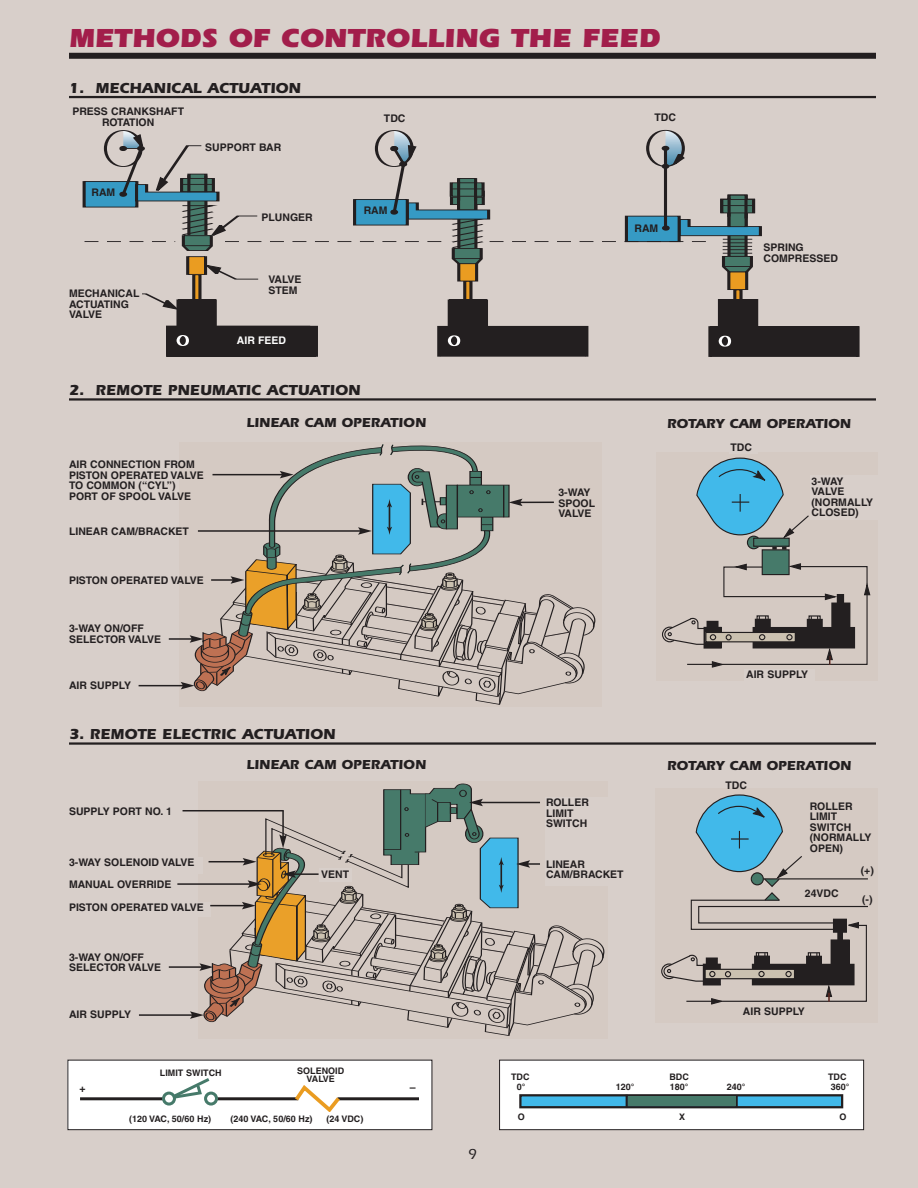
<style>
.page{position:relative;width:918px;height:1188px;background:#d8cfca}
.page>*{position:absolute;margin:0;border:0;box-sizing:border-box;transform-origin:0 0}
.t1{font:900 27px "Itc Eras";color:#a21e4b}
.t2{font:700 15px "Itc Eras";color:#231f20}
.t3{font:500 15px "Itc Eras";color:#231f20}
.t4{font:700 13.5px "Itc Eras";color:#231f20}
.t5{font:700 10.5px/10.5px "Helvetica";color:#231f20}
.t6{font:700 10.5px "Helvetica";color:#fff}
.t7{font:700 9px/8.2px "Helvetica";color:#231f20;text-align:center}
</style>
<div class="page">
<div style="left:194px;top:275px;width:6px;height:26px;background:#ea9c21"></div>
<div style="left:193px;top:274px;width:8px;height:28px;border:2px solid #231f20"></div>
<div style="left:188px;top:257px;width:17px;height:17px;background:#ea9c21"></div>
<div style="left:187px;top:256px;width:19px;height:19px;border:2px solid #231f20"></div>
<div style="left:735px;top:290px;width:6px;height:26px;background:#ea9c21"></div>
<div style="left:734px;top:289px;width:8px;height:28px;border:2px solid #231f20"></div>
<div style="left:729px;top:272px;width:18px;height:18px;background:#ea9c21"></div>
<div style="left:728px;top:271px;width:20px;height:19px;border:2px solid #231f20"></div>
<div style="left:464px;top:281px;width:7px;height:27px;background:#ea9c21"></div>
<div style="left:464px;top:280px;width:8px;height:28px;border:2px solid #231f20"></div>
<div style="left:459px;top:263px;width:18px;height:18px;background:#ea9c21"></div>
<div style="left:458px;top:262px;width:19px;height:20px;border:2px solid #231f20"></div>
<div style="left:729px;top:195px;width:17px;height:61px;background:#467a6a"></div>
<div style="left:728px;top:194px;width:19px;height:63px;border:2px solid #231f20"></div>
<svg style="left:451px;top:258px;width:32px;height:7px"></svg>
<hr style="left:723px;top:252px;width:29px;height:2px;background:#231f20">
<div style="left:454px;top:249px;width:28px;height:10px;background:#467a6a"></div>
<div style="left:452px;top:248px;width:30px;height:11px;border:2px solid #231f20"></div>
<svg style="left:722px;top:266px;width:31px;height:7px"></svg>
<div style="left:723px;top:256px;width:28px;height:10px;background:#467a6a"></div>
<div style="left:723px;top:256px;width:29px;height:11px;border:2px solid #231f20"></div>
<div style="left:83px;top:181px;width:55px;height:27px;border:2px solid #231f20"></div>
<div style="left:710px;top:327px;width:148px;height:29px;background:#231f20"></div>
<div style="left:709px;top:326px;width:150px;height:31px;border:2px solid #231f20"></div>
<div style="left:167px;top:326px;width:149px;height:30px;background:#231f20"></div>
<div style="left:167px;top:325px;width:150px;height:32px;border:2px solid #231f20"></div>
<div style="left:167px;top:325px;width:143px;height:32px;border:2px solid #231f20"></div>
<div style="left:178px;top:300px;width:38px;height:28px;background:#231f20"></div>
<div style="left:177px;top:299px;width:39px;height:30px;border:2px solid #231f20"></div>
<svg style="left:204px;top:265px;width:55px;height:15px"></svg>
<svg style="left:142px;top:293px;width:38px;height:17px"></svg>
<div style="left:177px;top:335px;width:11px;height:11px;border:2px solid #fff;border-radius:50%"></div>
<div style="left:439px;top:326px;width:148px;height:30px;background:#231f20"></div>
<div style="left:438px;top:326px;width:150px;height:31px;border:2px solid #231f20"></div>
<div style="left:449px;top:335px;width:11px;height:11px;border:2px solid #fff;border-radius:50%"></div>
<div style="left:449px;top:300px;width:37px;height:28px;background:#231f20"></div>
<div style="left:448px;top:299px;width:39px;height:30px;border:2px solid #231f20"></div>
<div style="left:720px;top:299px;width:37px;height:28px;background:#231f20"></div>
<div style="left:719px;top:299px;width:39px;height:29px;border:2px solid #231f20"></div>
<div style="left:719px;top:335px;width:11px;height:12px;border:2px solid #fff;border-radius:50%"></div>
<svg style="left:85px;top:130px;width:677px;height:121px"></svg>
<div style="left:69px;top:53px;width:807px;height:6px;background:#231f20"></div>
<div style="left:179px;top:442px;width:423px;height:264px;background:#d5cac3"></div>
<div style="left:198px;top:781px;width:410px;height:257px;background:#d5cac3"></div>
<hr style="left:69px;top:96px;width:807px;height:2px;background:#231f20">
<hr style="left:69px;top:398px;width:807px;height:3px;background:#231f20">
<hr style="left:69px;top:742px;width:807px;height:3px;background:#231f20">
<div style="left:545px;top:797px;width:82px;height:89px;background:#d8cfca"></div>
<hr style="left:183px;top:810px;width:101px;height:1px;background:#231f20">
<hr style="left:169px;top:966px;width:33px;height:2px;background:#231f20">
<hr style="left:139px;top:1014px;width:54px;height:2px;background:#231f20">
<hr style="left:177px;top:883px;width:73px;height:2px;background:#231f20">
<svg style="left:190px;top:784px;width:415px;height:252px"></svg>
<div style="left:320px;top:868px;width:32px;height:14px;background:#d8cfca"></div>
<div style="left:68px;top:1060px;width:364px;height:70px;background:#fff"></div>
<div style="left:68px;top:1060px;width:364px;height:70px;border:1px solid #231f20"></div>
<div style="left:500px;top:1060px;width:364px;height:70px;background:#fff"></div>
<div style="left:499px;top:1060px;width:365px;height:70px;border:1px solid #231f20"></div>
<hr style="left:139px;top:685px;width:44px;height:1px;background:#231f20">
<hr style="left:169px;top:638px;width:23px;height:2px;background:#231f20">
<svg style="left:181px;top:444px;width:415px;height:261px"></svg>
<div style="left:656px;top:452px;width:222px;height:229px;background:#d5cac3"></div>
<div style="left:762px;top:550px;width:27px;height:25px;background:#467a6a"></div>
<div style="left:762px;top:549px;width:28px;height:26px;border:1px solid #231f20"></div>
<svg style="left:662px;top:562px;width:209px;height:106px"></svg>
<svg style="left:697px;top:457px;width:112px;height:93px"></svg>
<div style="left:754px;top:538px;width:35px;height:8px;background:#467a6a"></div>
<div style="left:753px;top:538px;width:37px;height:9px;border:1px solid #231f20"></div>
<div style="left:729px;top:441px;width:29px;height:13px;background:#d8cfca"></div>
<div style="left:810px;top:476px;width:68px;height:44px;background:#d8cfca"></div>
<div style="left:745px;top:669px;width:70px;height:13px;background:#d8cfca"></div>
<div style="left:655px;top:788px;width:222px;height:235px;background:#d5cac3"></div>
<svg style="left:661px;top:794px;width:207px;height:211px"></svg>
<hr style="left:80px;top:1097px;width:83px;height:3px;background:#231f20">
<hr style="left:217px;top:1097px;width:81px;height:3px;background:#231f20">
<hr style="left:338px;top:1097px;width:81px;height:3px;background:#231f20">
<svg style="left:291px;top:1085px;width:53px;height:27px"></svg>
<svg style="left:162px;top:1078px;width:56px;height:28px"></svg>
<div style="left:520px;top:1095px;width:322px;height:12px;background:#41b9ea"></div>
<div style="left:519px;top:1094px;width:324px;height:14px;border:2px solid #231f20"></div>
<svg style="left:626px;top:1095px;width:2px;height:12px"></svg>
<svg style="left:736px;top:1095px;width:2px;height:13px"></svg>
<div style="left:628px;top:1097px;width:108px;height:9px;background:#467a6a"></div>
<h1 class="t1" style="left:69px;top:22px;width:593px">METHODS OF CONTROLLING THE FEED</h1>
<h2 class="t2" style="left:69px;top:79px;width:234px">1. MECHANICAL ACTUATION</h2>
<p class="t5" style="left:72px;top:106px;width:113px;text-align:center">PRESS CRANKSHAFT<br>ROTATION</p>
<p class="t5" style="left:91px;top:187px;width:25px">RAM</p>
<p class="t5" style="left:205px;top:142px;width:78px">SUPPORT BAR</p>
<p class="t5" style="left:262px;top:212px;width:53px">PLUNGER</p>
<p class="t5" style="left:69px;top:288px;width:72px">MECHANICAL<br>ACTUATING<br>VALVE</p>
<p class="t5" style="left:268px;top:274px;width:35px">VALVE<br>STEM</p>
<p class="t6" style="left:237px;top:334px;width:51px">AIR FEED</p>
<p class="t5" style="left:384px;top:113px;width:23px">TDC</p>
<p class="t5" style="left:654px;top:112px;width:23px">TDC</p>
<p class="t5" style="left:364px;top:205px;width:25px">RAM</p>
<p class="t5" style="left:634px;top:223px;width:25px">RAM</p>
<h2 class="t2" style="left:69px;top:381px;width:293px">2. REMOTE PNEUMATIC ACTUATION</h2>
<p class="t5" style="left:763px;top:242px;width:76px">SPRING<br>COMPRESSED</p>
<p class="t5" style="left:69px;top:459px;width:136px">AIR CONNECTION FROM<br>PISTON OPERATED VALVE<br>TO COMMON (“CYL”)<br>PORT OF SPOOL VALVE</p>
<p class="t5" style="left:69px;top:526px;width:122px">LINEAR CAM/BRACKET</p>
<p class="t5" style="left:69px;top:575px;width:136px">PISTON OPERATED VALVE</p>
<p class="t5" style="left:69px;top:623px;width:94px">3-WAY ON/OFF<br>SELECTOR VALVE</p>
<p class="t5" style="left:69px;top:679px;width:64px">AIR SUPPLY</p>
<p class="t4" style="left:247px;top:415px;width:181px">LINEAR CAM OPERATION</p>
<h2 class="t2" style="left:69px;top:725px;width:268px">3. REMOTE ELECTRIC ACTUATION</h2>
<p class="t4" style="left:247px;top:757px;width:181px">LINEAR CAM OPERATION</p>
<p class="t5" style="left:69px;top:805px;width:105px">SUPPLY PORT NO. 1</p>
<p class="t5" style="left:69px;top:857px;width:127px">3-WAY SOLENOID VALVE</p>
<p class="t5" style="left:558px;top:487px;width:38px">3-WAY<br>SPOOL<br>VALVE</p>
<p class="t5" style="left:546px;top:797px;width:44px">ROLLER<br>LIMIT<br>SWITCH</p>
<p class="t5" style="left:546px;top:859px;width:41px">LINEAR</p>
<p class="t5" style="left:69px;top:878px;width:104px">MANUAL OVERRIDE</p>
<p class="t5" style="left:69px;top:902px;width:136px">PISTON OPERATED VALVE</p>
<p class="t5" style="left:69px;top:951px;width:94px">3-WAY ON/OFF<br>SELECTOR VALVE</p>
<p class="t5" style="left:69px;top:1008px;width:64px">AIR SUPPLY</p>
<p class="t5" style="left:321px;top:868px;width:30px">VENT</p>
<p class="t5" style="left:546px;top:869px;width:79px">CAM/BRACKET</p>
<p class="t4" style="left:667px;top:415px;width:186px">ROTARY CAM OPERATION</p>
<p class="t5" style="left:730px;top:442px;width:23px">TDC</p>
<p class="t5" style="left:812px;top:475px;width:63px">3-WAY<br>VALVE (NORMALLY<br>CLOSED)</p>
<p class="t5" style="left:746px;top:669px;width:64px">AIR SUPPLY</p>
<p class="t4" style="left:667px;top:757px;width:186px">ROTARY CAM OPERATION</p>
<p class="t5" style="left:726px;top:780px;width:23px">TDC</p>
<p class="t5" style="left:810px;top:801px;width:63px">ROLLER<br>LIMIT<br>SWITCH (NORMALLY<br>OPEN)</p>
<p class="t5" style="left:805px;top:888px;width:35px">24VDC</p>
<p class="t5" style="left:861px;top:865px;width:15px">(+)</p>
<p class="t5" style="left:862px;top:894px;width:12px">(-)</p>
<p class="t5" style="left:743px;top:1006px;width:64px">AIR SUPPLY</p>
<p class="t7" style="left:160px;top:1068px;width:63px">LIMIT SWITCH</p>
<p class="t7" style="left:297px;top:1067px;width:49px">SOLENOID<br>VALVE</p>
<p class="t5" style="left:80px;top:1083px;width:8px">+</p>
<p class="t5" style="left:410px;top:1082px;width:7px">–</p>
<p class="t7" style="left:129px;top:1114px;width:84px">(120 VAC, 50/60 Hz)</p>
<p class="t7" style="left:230px;top:1114px;width:84px">(240 VAC, 50/60 Hz)</p>
<p class="t7" style="left:326px;top:1114px;width:39px">(24 VDC)</p>
<h2 class="t3" style="left:468px;top:1146px;width:10px">9</h2>
<p class="t7" style="left:511px;top:1072px;width:20px">TDC</p>
<p class="t7" style="left:669px;top:1072px;width:21px">BDC</p>
<p class="t7" style="left:828px;top:1072px;width:20px">TDC</p>
<p class="t7" style="left:517px;top:1083px;width:10px">0°</p>
<p class="t7" style="left:616px;top:1083px;width:20px">120°</p>
<p class="t7" style="left:670px;top:1083px;width:20px">180°</p>
<p class="t7" style="left:727px;top:1083px;width:20px">240°</p>
<p class="t7" style="left:831px;top:1083px;width:20px">360°</p>
<p class="t7" style="left:518px;top:1112px;width:9px">O</p>
<p class="t7" style="left:679px;top:1112px;width:8px">X</p>
<p class="t7" style="left:839px;top:1112px;width:9px">O</p>
</div>
